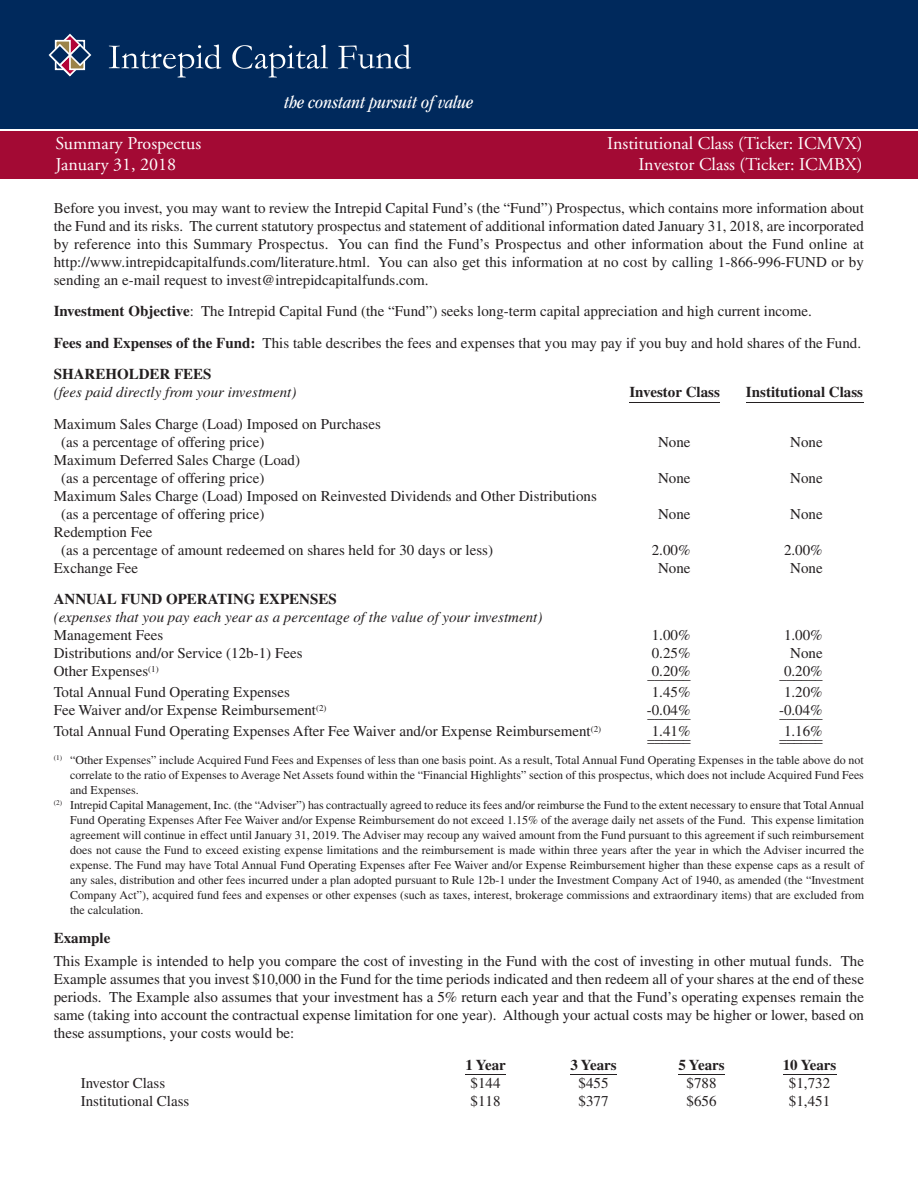
<style>
.page{position:relative;width:918px;height:1188px;background:#fff}
.page>*{position:absolute;margin:0;border:0;box-sizing:border-box;transform-origin:0 0}
.t1{font:18px "Adobe Garamond";color:#fff}
.t2{font:italic condensed 18px "Garamond";color:#fff}
.t3{font:15px/18px "Times";color:#231f20}
.t4{font:italic 15px "Times";color:#231f20}
.t5{font:700 15px "Times";color:#231f20}
.t6{font:12px "Times";color:#231f20}
.s1{font-weight:700}
</style>
<div class="page">
<hr style="left:629px;top:402px;width:91px;height:1px;background:#231f20">
<hr style="left:746px;top:402px;width:117px;height:1px;background:#231f20">
<hr style="left:465px;top:1074px;width:41px;height:1px;background:#231f20">
<hr style="left:570px;top:1074px;width:47px;height:1px;background:#231f20">
<hr style="left:678px;top:1074px;width:47px;height:1px;background:#231f20">
<hr style="left:783px;top:1074px;width:53px;height:1px;background:#231f20">
<div style="left:0;top:0;width:918px;height:128px;background:#00295c"></div>
<svg style="left:109px;top:45px;width:112px;height:32px"></svg>
<svg style="left:232px;top:45px;width:96px;height:32px"></svg>
<svg style="left:338px;top:45px;width:73px;height:24px"></svg>
<svg style="left:48px;top:33px;width:44px;height:44px"></svg>
<div style="left:0;top:132px;width:918px;height:47px;background:#a30a34"></div>
<p class="t2" style="left:284px;top:95px;width:190px">the constant pursuit of value</p>
<p class="t1" style="left:56px;top:136px;width:147px">Summary Prospectus</p>
<p class="t1" style="left:607px;top:136px;width:257px">Institutional Class (Ticker: ICMVX)</p>
<p class="t1" style="left:56px;top:157px;width:122px">January 31, 2018</p>
<p class="t1" style="left:638px;top:157px;width:226px">Investor Class (Ticker: ICMBX)</p>
<p class="t3" style="left:54px;top:200px;width:812px;text-align:justify">Before you invest, you may want to review the Intrepid Capital Fund’s (the “Fund”) Prospectus, which contains more information about the Fund and its risks. The current statutory prospectus and statement of additional information dated January 31, 2018, are incorporated by reference into this Summary Prospectus. You can find the Fund’s Prospectus and other information about the Fund online at http://www.intrepidcapitalfunds.com/literature.html. You can also get this information at no cost by calling 1-866-996-FUND or by sending an e-mail request to invest@intrepidcapitalfunds.com.</p>
<p class="t3" style="left:54px;top:297px;width:809px;line-height:31.5px"><span class="s1">Investment Objective</span>: The Intrepid Capital Fund (the “Fund”) seeks long-term capital appreciation and high current income.<br><span class="s1">Fees and Expenses of the Fund:</span> This table describes the fees and expenses that you may pay if you buy and hold shares of the Fund.<br><span class="s1">SHAREHOLDER FEES</span></p>
<p class="t4" style="left:54px;top:387px;width:244px">(fees paid directly from your investment)</p>
<p class="t5" style="left:629px;top:387px;width:92px">Investor Class</p>
<p class="t5" style="left:746px;top:387px;width:119px">Institutional Class</p>
<p class="t3" style="left:61px;top:416px;width:321px;text-indent:-8px">Maximum Sales Charge (Load) Imposed on Purchases (as a percentage of offering price)</p>
<p class="t3" style="left:658px;top:434px;width:34px">None</p>
<p class="t3" style="left:790px;top:434px;width:34px">None</p>
<p class="t3" style="left:61px;top:452px;width:240px;text-indent:-8px">Maximum Deferred Sales Charge (Load) (as a percentage of offering price)</p>
<p class="t3" style="left:61px;top:488px;width:537px;text-indent:-8px">Maximum Sales Charge (Load) Imposed on Reinvested Dividends and Other Distributions (as a percentage of offering price)</p>
<p class="t3" style="left:61px;top:524px;width:433px;text-indent:-8px">Redemption Fee<br>(as a percentage of amount redeemed on shares held for 30 days or less)</p>
<p class="t3" style="left:658px;top:470px;width:34px">None</p>
<p class="t3" style="left:790px;top:470px;width:34px">None</p>
<p class="t3" style="left:658px;top:506px;width:34px">None</p>
<p class="t3" style="left:790px;top:506px;width:34px">None</p>
<p class="t3" style="left:652px;top:542px;width:40px">2.00%</p>
<p class="t3" style="left:784px;top:542px;width:40px">2.00%</p>
<p class="t3" style="left:54px;top:560px;width:86px">Exchange Fee</p>
<p class="t3" style="left:658px;top:560px;width:34px">None</p>
<p class="t3" style="left:790px;top:560px;width:34px">None</p>
<p class="t5" style="left:54px;top:594px;width:285px">ANNUAL FUND OPERATING EXPENSES</p>
<p class="t4" style="left:54px;top:612px;width:490px">(expenses that you pay each year as a percentage of the value of your investment)</p>
<p class="t3" style="left:54px;top:628px;width:111px">Management Fees</p>
<p class="t3" style="left:652px;top:628px;width:40px">1.00%</p>
<p class="t3" style="left:784px;top:628px;width:40px">1.00%</p>
<p class="t3" style="left:54px;top:646px;width:250px">Distributions and/or Service (12b-1) Fees</p>
<p class="t3" style="left:652px;top:646px;width:40px">0.25%</p>
<p class="t3" style="left:790px;top:646px;width:34px">None</p>
<p class="t3" style="left:54px;top:664px;width:107px">Other Expenses<sup>(1)</sup></p>
<p class="t3" style="left:648px;top:667px;width:45px">_0_. _2_0_%_</p>
<p class="t3" style="left:780px;top:667px;width:45px">_0_. _2_0_%_</p>
<p class="t3" style="left:54px;top:685px;width:238px">Total Annual Fund Operating Expenses</p>
<p class="t3" style="left:652px;top:685px;width:40px">1.45%</p>
<p class="t3" style="left:784px;top:685px;width:40px">1.20%</p>
<p class="t3" style="left:54px;top:703px;width:274px">Fee Waiver and/or Expense Reimbursement<sup>(2)</sup></p>
<p class="t3" style="left:647px;top:704px;width:45px">-_0_. _0 _4_%_</p>
<p class="t3" style="left:779px;top:704px;width:45px">-_0_. _0 _4_%_</p>
<p class="t3" style="left:54px;top:724px;width:549px">Total Annual Fund Operating Expenses After Fee Waiver and/or Expense Reimbursement<sup>(2)</sup></p>
<p class="t3" style="left:648px;top:727px;width:45px">__ 1__ . __4 __1 __%__</p>
<p class="t3" style="left:780px;top:727px;width:45px">__ 1__ . __1 __6 __%__</p>
<p class="t6" style="left:54px;top:756px;width:812px"><sup>(1)</sup> “Other Expenses” include Acquired Fund Fees and Expenses of less than one basis point. As a result, Total Annual Fund Operating Expenses in the table above do not</p>
<p class="t6" style="left:70px;top:771px;width:795px">correlate to the ratio of Expenses to Average Net Assets found within the “Financial Highlights” section of this prospectus, which does not include Acquired Fund Fees</p>
<p class="t6" style="left:70px;top:786px;width:70px">and Expenses.</p>
<p class="t6" style="left:54px;top:801px;width:812px"><sup>(2)</sup> Intrepid Capital Management, Inc. (the “Adviser”) has contractually agreed to reduce its fees and/or reimburse the Fund to the extent necessary to ensure that Total Annual</p>
<p class="t6" style="left:70px;top:816px;width:795px">Fund Operating Expenses After Fee Waiver and/or Expense Reimbursement do not exceed 1.15% of the average daily net assets of the Fund. This expense limitation</p>
<p class="t6" style="left:70px;top:831px;width:795px">agreement will continue in effect until January 31, 2019. The Adviser may recoup any waived amount from the Fund pursuant to this agreement if such reimbursement</p>
<p class="t6" style="left:70px;top:846px;width:795px">does not cause the Fund to exceed existing expense limitations and the reimbursement is made within three years after the year in which the Adviser incurred the</p>
<p class="t6" style="left:70px;top:861px;width:795px">expense. The Fund may have Total Annual Fund Operating Expenses after Fee Waiver and/or Expense Reimbursement higher than these expense caps as a result of</p>
<p class="t6" style="left:70px;top:876px;width:795px">any sales, distribution and other fees incurred under a plan adopted pursuant to Rule 12b-1 under the Investment Company Act of 1940, as amended (the “Investment</p>
<p class="t6" style="left:70px;top:891px;width:795px">Company Act”), acquired fund fees and expenses or other expenses (such as taxes, interest, brokerage commissions and extraordinary items) that are excluded from</p>
<p class="t6" style="left:70px;top:906px;width:75px">the calculation.</p>
<p class="t5" style="left:54px;top:933px;width:58px">Example</p>
<p class="t3" style="left:54px;top:954px;width:812px;text-align:justify">This Example is intended to help you compare the cost of investing in the Fund with the cost of investing in other mutual funds. The Example assumes that you invest $10,000 in the Fund for the time periods indicated and then redeem all of your shares at the end of these periods. The Example also assumes that your investment has a 5% return each year and that the Fund’s operating expenses remain the same (taking into account the contractual expense limitation for one year). Although your actual costs may be higher or lower, based on these assumptions, your costs would be:</p>
<p class="t5" style="left:465px;top:1060px;width:42px">1 Year</p>
<p class="t5" style="left:570px;top:1060px;width:48px">3 Years</p>
<p class="t5" style="left:678px;top:1060px;width:48px">5 Years</p>
<p class="t5" style="left:783px;top:1060px;width:55px">10 Years</p>
<p class="t3" style="left:81px;top:1075px;width:86px">Investor Class</p>
<p class="t3" style="left:471px;top:1075px;width:31px">$144</p>
<p class="t3" style="left:579px;top:1075px;width:31px">$455</p>
<p class="t3" style="left:687px;top:1075px;width:31px">$788</p>
<p class="t3" style="left:789px;top:1075px;width:43px">$1,732</p>
<p class="t3" style="left:81px;top:1093px;width:110px">Institutional Class</p>
<p class="t3" style="left:471px;top:1093px;width:31px">$118</p>
<p class="t3" style="left:579px;top:1093px;width:31px">$377</p>
<p class="t3" style="left:687px;top:1093px;width:31px">$656</p>
<p class="t3" style="left:789px;top:1093px;width:43px">$1,451</p>
</div>
